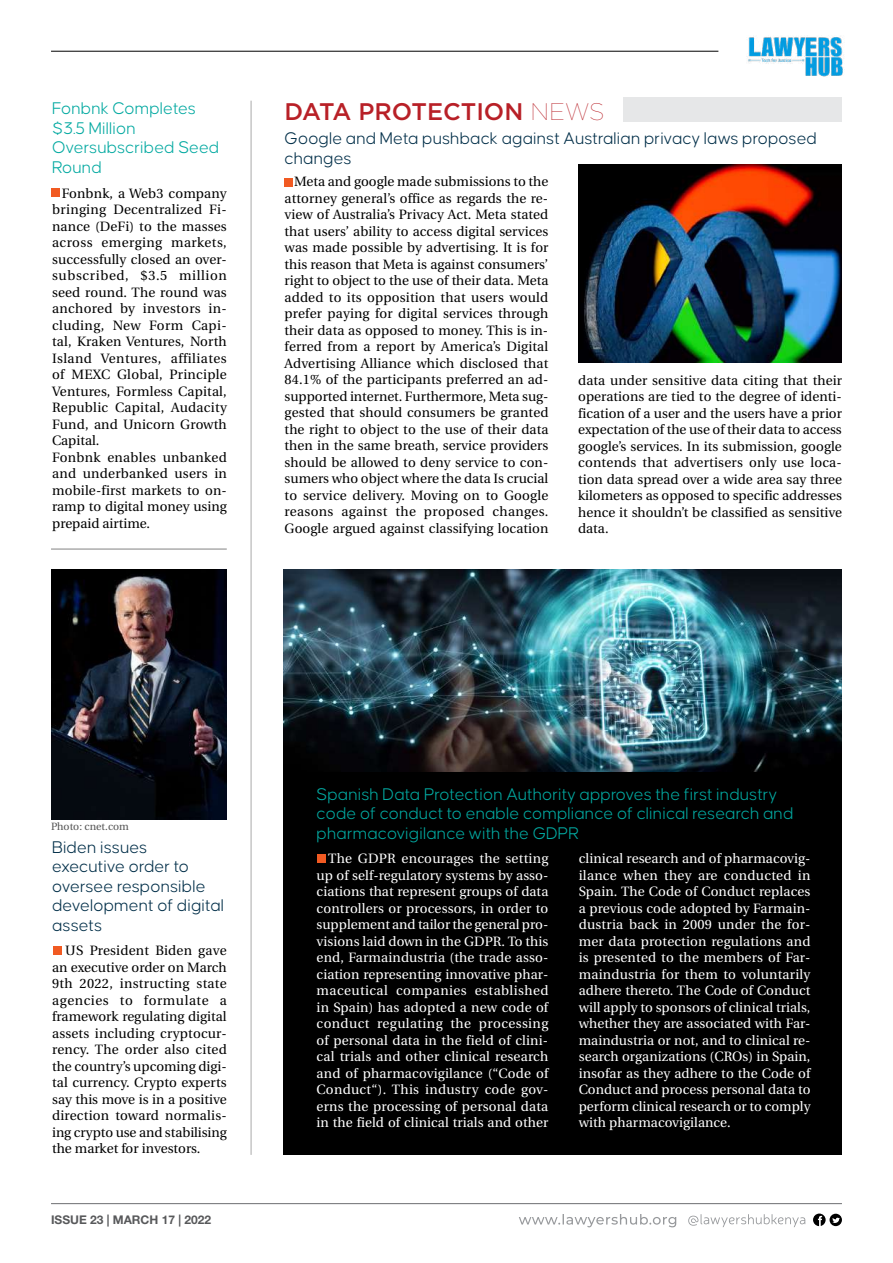
<style>
.page{position:relative;width:893px;height:1263px;background:#fff}
.page>*{position:absolute;margin:0;border:0;box-sizing:border-box;transform-origin:0 0}
.t1{font:500 24px "Gotham";color:#b82027}
.t2{font:300 18px/19.5px "Causten";color:#03a9a1}
.t3{font:300 18px/19.5px "Causten";color:#022f49}
.t4{font:13.5px/16.5px "Utopia";letter-spacing:.01em;color:#000101;text-align:justify}
.t5{font:13.5px/16.5px "Utopia";letter-spacing:.005em;color:#fff;text-align:justify}
.t6{font:700 12px "Helvetica Neue LT Std";color:#58595b}
.t7{font:10.5px "Utopia";color:#545454}
.s1{font-weight:100}
</style>
<div class="page">
<img style="left:284px;top:569px;width:558px;height:203px">
<div style="left:284px;top:772px;width:558px;height:383px;background:#000"></div>
<div style="left:623px;top:97px;width:218px;height:24px;background:#e6e7e8"></div>
<hr style="left:51px;top:1203px;width:791px;height:1px;background:#6d6e71">
<svg style="left:813px;top:1213px;width:29px;height:13px"></svg>
<svg style="left:519px;top:1214px;width:157px;height:13px"></svg>
<svg style="left:688px;top:1214px;width:117px;height:13px"></svg>
<hr style="left:51px;top:51px;width:667px;height:1px;background:#000">
<img style="left:748px;top:36px;width:96px;height:41px">
<hr style="left:51px;top:549px;width:176px;height:1px;background:#000">
<img style="left:51px;top:569px;width:176px;height:250px">
<hr style="left:251px;top:101px;width:1px;height:1054px;background:#535353">
<img style="left:578px;top:164px;width:264px;height:198px">
<div style="left:51px;top:188px;width:8px;height:8px;background:#f15a22"></div>
<div style="left:285px;top:178px;width:8px;height:8px;background:#f15a22"></div>
<div style="left:53px;top:946px;width:9px;height:8px;background:#f15a22"></div>
<div style="left:318px;top:854px;width:8px;height:8px;background:#f15a22"></div>
<h2 class="t2" style="left:52px;top:99px;width:169px">Fonbnk Completes $3.5 Million<br>Oversubscribed Seed<br>Round</h2>
<p class="t4" style="left:52px;top:185px;width:176px;text-align:left;text-indent:10px">Fonbnk, a Web3 company bringing Decentralized Fi&shy;nance (DeFi) to the masses across emerging markets, successfully closed an over&shy;subscribed, $3.5 million seed round. The round was anchored by investors in&shy;cluding, New Form Capi&shy;tal, Kraken Ventures, North<br>Island Ventures, affiliates of MEXC Global, Principle<br>Ventures, Formless Capital,<br>Republic Capital, Audacity<br>Fund, and Unicorn Growth<br>Capital.<br>Fonbnk enables unbanked and underbanked users in mobile-first markets to on&shy;ramp to digital money using prepaid airtime.</p>
<h1 class="t1" style="left:285px;top:96px;width:321px">DATA PROTECTION <span class="s1">NEWS</span></h1>
<h2 class="t3" style="left:285px;top:128px;width:534px">Google and Meta pushback against Australian privacy laws proposed changes</h2>
<p class="t4" style="left:285px;top:174px;width:265px;text-indent:10px">Meta and google made submissions to the attorney general’s office as regards the re&shy;view of Australia’s Privacy Act. Meta stated that users’ ability to access digital services was made possible by advertising. It is for this reason that Meta is against consumers’ right to object to the use of their data. Meta added to its opposition that users would prefer paying for digital services through their data as opposed to money. This is in&shy;ferred from a report by America’s Digital Advertising Alliance which disclosed that 84.1% of the participants preferred an ad&shy;supported internet. Furthermore, Meta sug&shy;gested that should consumers be granted the right to object to the use of their data then in the same breath, service providers should be allowed to deny service to con&shy;sumers who object where the data Is crucial to service delivery. Moving on to Google reasons against the proposed changes.<br>Google argued against classifying location</p>
<p class="t4" style="left:578px;top:372px;width:265px">data under sensitive data citing that their operations are tied to the degree of identi&shy;fication of a user and the users have a prior expectation of the use of their data to access google’s services. In its submission, google contends that advertisers only use loca&shy;tion data spread over a wide area say three kilometers as opposed to specific addresses hence it shouldn’t be classified as sensitive data.</p>
<p class="t7" style="left:51px;top:820px;width:79px">Photo: cnet.com</p>
<h2 class="t3" style="left:52px;top:837px;width:174px">Biden issues executive order to oversee responsible development of digital assets</h2>
<p class="t4" style="left:52px;top:943px;width:176px;text-indent:13px">US President Biden gave an executive order on March 9th 2022, instructing state agencies to formulate a framework regulating digital assets including cryptocur&shy;rency. The order also cited the country’s upcoming digi&shy;tal currency. Crypto experts say this move is in a positive direction toward normalis&shy;ing crypto use and stabilising the market for investors.</p>
<p class="t6" style="left:51px;top:1212px;width:162px">ISSUE 23 | MARCH 17 | 2022</p>
<h2 class="t2" style="left:317px;top:784px;width:478px">Spanish Data Protection Authority approves the first industry code of conduct to enable compliance of clinical research and pharmacovigilance with the GDPR</h2>
<p class="t5" style="left:317px;top:850px;width:233px;text-indent:12px">The GDPR encourages the setting up of self-regulatory systems by asso&shy;ciations that represent groups of data controllers or processors, in order to supplement and tailor the general pro&shy;visions laid down in the GDPR. To this end, Farmaindustria (the trade asso&shy;ciation representing innovative phar&shy;maceutical companies established in Spain) has adopted a new code of conduct regulating the processing of personal data in the field of clini&shy;cal trials and other clinical research and of pharmacovigilance (“Code of Conduct“). This industry code gov&shy;erns the processing of personal data in the field of clinical trials and other</p>
<p class="t5" style="left:579px;top:850px;width:233px">clinical research and of pharmacovig&shy;ilance when they are conducted in Spain. The Code of Conduct replaces a previous code adopted by Farmain&shy;dustria back in 2009 under the for&shy;mer data protection regulations and is presented to the members of Far&shy;maindustria for them to voluntarily adhere thereto. The Code of Conduct will apply to sponsors of clinical trials, whether they are associated with Far&shy;maindustria or not, and to clinical re&shy;search organizations (CROs) in Spain, insofar as they adhere to the Code of Conduct and process personal data to perform clinical research or to comply with pharmacovigilance.</p>
</div>
